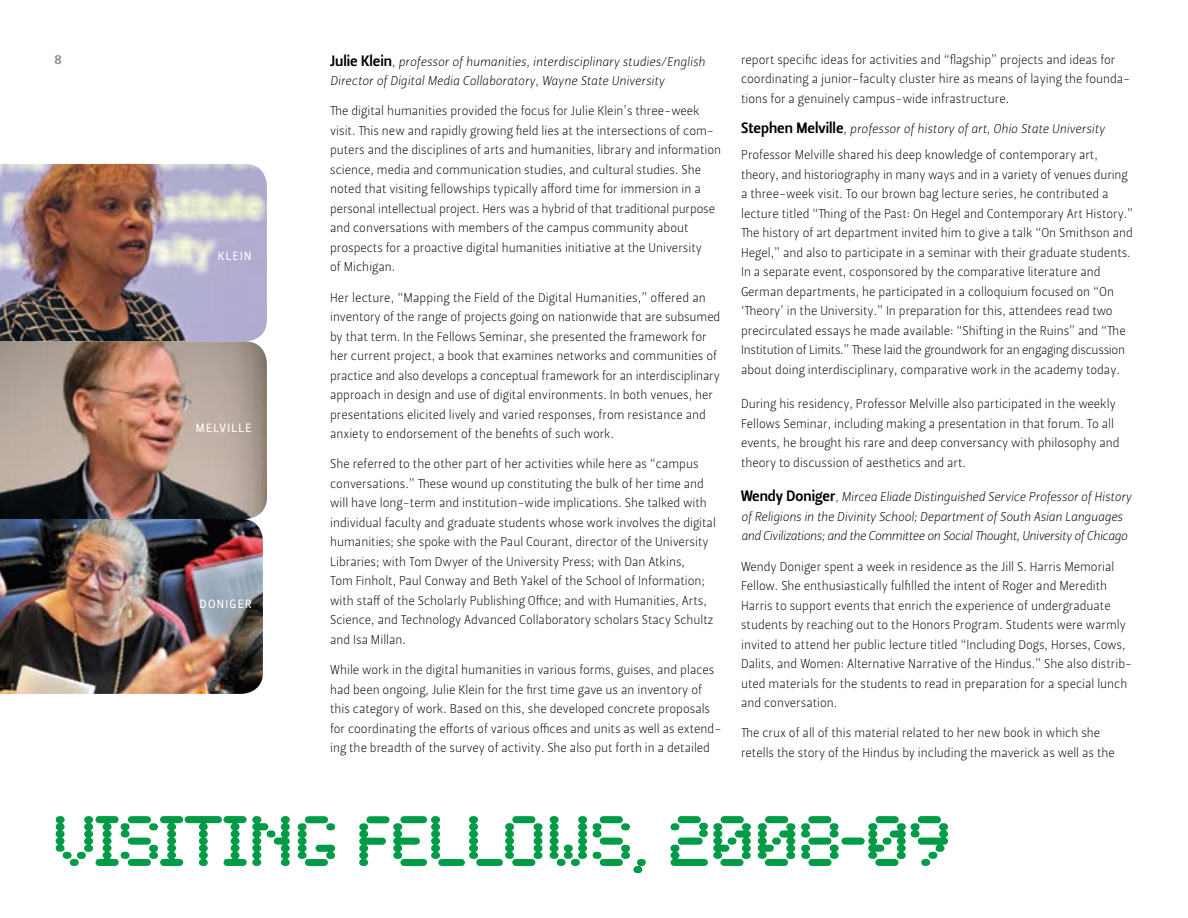
<style>
.page{position:relative;width:1188px;height:918px;background:#fff}
.page>*{position:absolute;margin:0;border:0;box-sizing:border-box;transform-origin:0 0}
.t1{font:75px "Synchro DCE";color:#009b47}
.t2{font:13.5px "Leitura Sans Grot 3";color:#8c8d8f}
.t3{font:12.75px/19.5px "Leitura Sans Grot 1";color:#000}
.t4{font:12.75px/19.5px "Leitura Sans Italic 1";letter-spacing:-.01em;color:#000}
.t5{font:12px "Leitura Sans Grot 2";letter-spacing:.115em;color:#fff}
.s1{font-family:"Leitura Sans Grot 3";font-size:15px}
</style>
<div class="page">
<img style="left:0;top:164px;width:267px;height:355px">
<img style="left:0;top:519px;width:263px;height:175px">
<p class="t2" style="left:54px;top:52px;width:9px">8</p>
<p class="t5" style="left:218px;top:249px;width:35px">KLEIN</p>
<p class="t5" style="left:196px;top:421px;width:57px">MELVILLE</p>
<p class="t5" style="left:199px;top:597px;width:51px">DONIGER</p>
<p class="t4" style="left:330px;top:52px;width:377px"><span class="s1">Julie Klein</span>, professor of humanities, interdisciplinary studies/English<br>Director of Digital Media Collaboratory, Wayne State University</p>
<p class="t3" style="left:330px;top:101px;width:392px">The digital humanities provided the focus for Julie Klein’s three-week visit. This new and rapidly growing field lies at the intersections of com&shy;puters and the disciplines of arts and humanities, library and information science, media and communication studies, and cultural studies. She noted that visiting fellowships typically afford time for immersion in a personal intellectual project. Hers was a hybrid of that traditional purpose and conversations with members of the campus community about prospects for a proactive digital humanities initiative at the University<br>of Michigan.</p>
<p class="t3" style="left:330px;top:288px;width:392px">Her lecture, “Mapping the Field of the Digital Humanities,” offered an inventory of the range of projects going on nationwide that are subsumed by that term. In the Fellows Seminar, she presented the framework for her current project, a book that examines networks and communities of practice and also develops a conceptual framework for an interdisciplinary approach in design and use of digital environments. In both venues, her presentations elicited lively and varied responses, from resistance and anxiety to endorsement of the benefits of such work.</p>
<p class="t3" style="left:330px;top:454px;width:387px">She referred to the other part of her activities while here as “campus conversations.” These wound up constituting the bulk of her time and will have long-term and institution-wide implications. She talked with individual faculty and graduate students whose work involves the digital humanities; she spoke with the Paul Courant, director of the University Libraries; with Tom Dwyer of the University Press; with Dan Atkins,<br>Tom Finholt, Paul Conway and Beth Yakel of the School of Information; with staff of the Scholarly Publishing Office; and with Humanities, Arts, Science, and Technology Advanced Collaboratory scholars Stacy Schultz and Isa Millan.</p>
<p class="t3" style="left:330px;top:660px;width:393px">While work in the digital humanities in various forms, guises, and places had been ongoing, Julie Klein for the first time gave us an inventory of this category of work. Based on this, she developed concrete proposals for coordinating the efforts of various offices and units as well as extend&shy;ing the breadth of the survey of activity. She also put forth in a detailed</p>
<p class="t3" style="left:741px;top:50px;width:391px">report specific ideas for activities and “flagship” projects and ideas for coordinating a junior-faculty cluster hire as means of laying the founda&shy;tions for a genuinely campus-wide infrastructure.</p>
<p class="t4" style="left:741px;top:119px;width:366px"><span class="s1">Stephen Melville</span>, professor of history of art, Ohio State University</p>
<p class="t3" style="left:741px;top:145px;width:394px">Professor Melville shared his deep knowledge of contemporary art, theory, and historiography in many ways and in a variety of venues during a three-week visit. To our brown bag lecture series, he contributed a lecture titled “Thing of the Past: On Hegel and Contemporary Art History.” The history of art department invited him to give a talk “On Smithson and Hegel,” and also to participate in a seminar with their graduate students.<br>In a separate event, cosponsored by the comparative literature and German departments, he participated in a colloquium focused on “On ‘Theory’ in the University.” In preparation for this, attendees read two precirculated essays he made available: “Shifting in the Ruins” and “The Institution of Limits.” These laid the groundwork for an engaging discussion about doing interdisciplinary, comparative work in the academy today.</p>
<p class="t3" style="left:741px;top:394px;width:380px">During his residency, Professor Melville also participated in the weekly Fellows Seminar, including making a presentation in that forum. To all events, he brought his rare and deep conversancy with philosophy and theory to discussion of aesthetics and art.</p>
<p class="t4" style="left:741px;top:487px;width:392px"><span class="s1">Wendy Doniger</span>, Mircea Eliade Distinguished Service Professor of History of Religions in the Divinity School; Department of South Asian Languages and Civilizations; and the Committee on Social Thought, University of Chicago</p>
<p class="t3" style="left:741px;top:557px;width:393px">Wendy Doniger spent a week in residence as the Jill S. Harris Memorial Fellow. She enthusiastically fulfilled the intent of Roger and Meredith Harris to support events that enrich the experience of undergraduate students by reaching out to the Honors Program. Students were warmly invited to attend her public lecture titled “Including Dogs, Horses, Cows, Dalits, and Women: Alternative Narrative of the Hindus.” She also distrib&shy;uted materials for the students to read in preparation for a special lunch and conversation.</p>
<p class="t3" style="left:741px;top:723px;width:375px">The crux of all of this material related to her new book in which she retells the story of the Hindus by including the maverick as well as the</p>
<h1 class="t1" style="left:54px;top:788px;width:897px">VISITING FELLOWS, 2008-09</h1>
</div>
